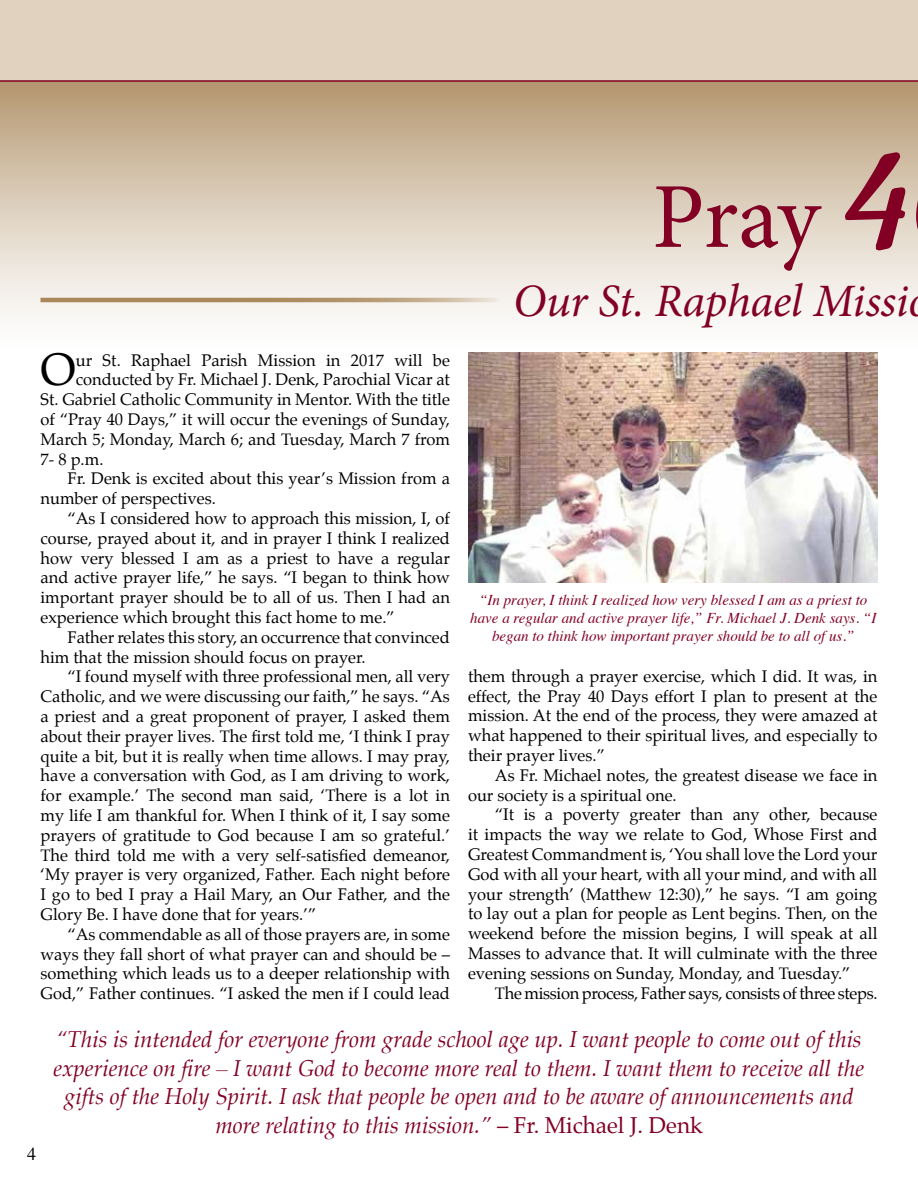
<style>
.page{position:relative;width:918px;height:1188px;background:#fff}
.page>*{position:absolute;margin:0;border:0;box-sizing:border-box;transform-origin:0 0}
.t1{font:92.85px "Minion Pro";color:#820024}
.t2{font:italic 46.5px "Minion Pro";letter-spacing:-.01em;color:#820024}
.t3{font:44.85px "Palatino";color:#000}
.t4{font:italic 22.5px/28.5px "Palatino";color:#820024;text-align:center}
.t5{font:18px "Times";color:#000}
.t6{font:16.5px/19.8px "Palatino";color:#000;text-align:justify}
.t7{font:16.5px "Palatino";letter-spacing:-.02em;color:#000}
.t8{font:italic 15px/18px "Times";color:#820024;text-align:center}
.s1{font-family:"Amaze";font-weight:700;font-size:161.1px}
.s2{font-style:normal}
</style>
<div class="page">
<div style="left:0;top:52px;width:918px;height:300px;background:linear-gradient(to bottom,#af8f65,#fff)"></div>
<div style="left:0;top:0;width:918px;height:82px;background:#e0d2bf"></div>
<svg style="left:40px;top:298px;width:460px;height:4px;background:#b59870"></svg>
<img style="left:468px;top:352px;width:410px;height:231px">
<h3 class="t3" style="left:40px;top:333px;width:37px">O</h3>
<p class="t6" style="left:76px;top:350px;width:376px">ur St. Raphael Parish Mission in 2017 will be</p>
<p class="t6" style="left:76px;top:370px;width:376px">conducted by Fr. Michael J. Denk, Parochial Vicar at</p>
<p class="t6" style="left:41px;top:390px;width:411px">St. Gabriel Catholic Community in Mentor. With the title</p>
<p class="t6" style="left:41px;top:409px;width:411px">of “Pray 40 Days,” it will occur the evenings of Sunday,</p>
<p class="t6" style="left:41px;top:429px;width:411px">March 5; Monday, March 6; and Tuesday, March 7 from</p>
<p class="t6" style="left:41px;top:449px;width:64px">7- 8 p.m.</p>
<p class="t6" style="left:67px;top:469px;width:384px">Fr. Denk is excited about this year’s Mission from a</p>
<p class="t6" style="left:41px;top:489px;width:177px">number of perspectives.</p>
<p class="t6" style="left:67px;top:508px;width:384px">“As I considered how to approach this mission, I, of</p>
<p class="t6" style="left:41px;top:528px;width:411px">course, prayed about it, and in prayer I think I realized</p>
<p class="t6" style="left:41px;top:548px;width:411px">how very blessed I am as a priest to have a regular</p>
<p class="t6" style="left:41px;top:568px;width:411px">and active prayer life,” he says. “I began to think how</p>
<p class="t6" style="left:41px;top:588px;width:411px">important prayer should be to all of us. Then I had an</p>
<p class="t6" style="left:41px;top:607px;width:356px">experience which brought this fact home to me.”</p>
<p class="t6" style="left:67px;top:627px;width:384px">Father relates this story, an occurrence that convinced</p>
<p class="t6" style="left:41px;top:647px;width:327px">him that the mission should focus on prayer.</p>
<p class="t6" style="left:67px;top:667px;width:384px">“I found myself with three professional men, all very</p>
<p class="t6" style="left:41px;top:687px;width:411px">Catholic, and we were discussing our faith,” he says. “As</p>
<p class="t6" style="left:41px;top:706px;width:411px">a priest and a great proponent of prayer, I asked them</p>
<p class="t6" style="left:41px;top:726px;width:411px">about their prayer lives. The first told me, ‘I think I pray</p>
<p class="t6" style="left:41px;top:746px;width:411px">quite a bit, but it is really when time allows. I may pray,</p>
<p class="t6" style="left:41px;top:766px;width:411px">have a conversation with God, as I am driving to work,</p>
<p class="t6" style="left:41px;top:786px;width:411px">for example.’ The second man said, ‘There is a lot in</p>
<p class="t6" style="left:41px;top:805px;width:411px">my life I am thankful for. When I think of it, I say some</p>
<p class="t6" style="left:41px;top:825px;width:411px">prayers of gratitude to God because I am so grateful.’</p>
<p class="t6" style="left:41px;top:845px;width:411px">The third told me with a very self-satisfied demeanor,</p>
<p class="t6" style="left:41px;top:865px;width:411px">‘My prayer is very organized, Father. Each night before</p>
<p class="t6" style="left:41px;top:885px;width:411px">I go to bed I pray a Hail Mary, an Our Father, and the</p>
<p class="t6" style="left:41px;top:904px;width:277px">Glory Be. I have done that for years.’”</p>
<p class="t6" style="left:67px;top:924px;width:384px">“As commendable as all of those prayers are, in some</p>
<p class="t6" style="left:41px;top:944px;width:411px">ways they fall short of what prayer can and should be –</p>
<p class="t6" style="left:41px;top:964px;width:411px">something which leads us to a deeper relationship with</p>
<p class="t6" style="left:41px;top:984px;width:411px">God,” Father continues. “I asked the men if I could lead</p>
<h1 class="t1" style="left:652px;top:155px;width:263px">Pray <span class="s1">4</span></h1>
<h2 class="t2" style="left:513px;top:269px;width:397px">Our St. Raphael Missi</h2>
<p class="t8" style="left:470px;top:590px;width:408px">“In prayer, I think I realized how very blessed I am as a priest to have a regular and active prayer life,” Fr. Michael J. Denk says. “I began to think how important prayer should be to all of us.”</p>
<p class="t6" style="left:468px;top:666px;width:411px">them through a prayer exercise, which I did. It was, in effect, the Pray 40 Days effort I plan to present at the mission. At the end of the process, they were amazed at what happened to their spiritual lives, and especially to their prayer lives.”</p>
<p class="t6" style="left:468px;top:765px;width:411px;text-indent:27px">As Fr. Michael notes, the greatest disease we face in our society is a spiritual one.</p>
<p class="t6" style="left:468px;top:805px;width:411px;text-indent:27px">“It is a poverty greater than any other, because it impacts the way we relate to God, Whose First and Greatest Commandment is, ‘You shall love the Lord your God with all your heart, with all your mind, and with all your strength’ (Matthew 12:30),” he says. “I am going to lay out a plan for people as Lent begins. Then, on the weekend before the mission begins, I will speak at all Masses to advance that. It will culminate with the three evening sessions on Sunday, Monday, and Tuesday.”</p>
<p class="t7" style="left:495px;top:979px;width:384px">The mission process, Father says, consists of three steps.</p>
<p class="t5" style="left:27px;top:1137px;width:10px">4</p>
<p class="t4" style="left:54px;top:1026px;width:812px">“This is intended for everyone from grade school age up. I want people to come out of this experience on fire – I want God to become more real to them. I want them to receive all the gifts of the Holy Spirit. I ask that people be open and to be aware of announcements and more relating to this mission.” <span class="s2">– Fr. Michael J. Denk</span></p>
</div>
